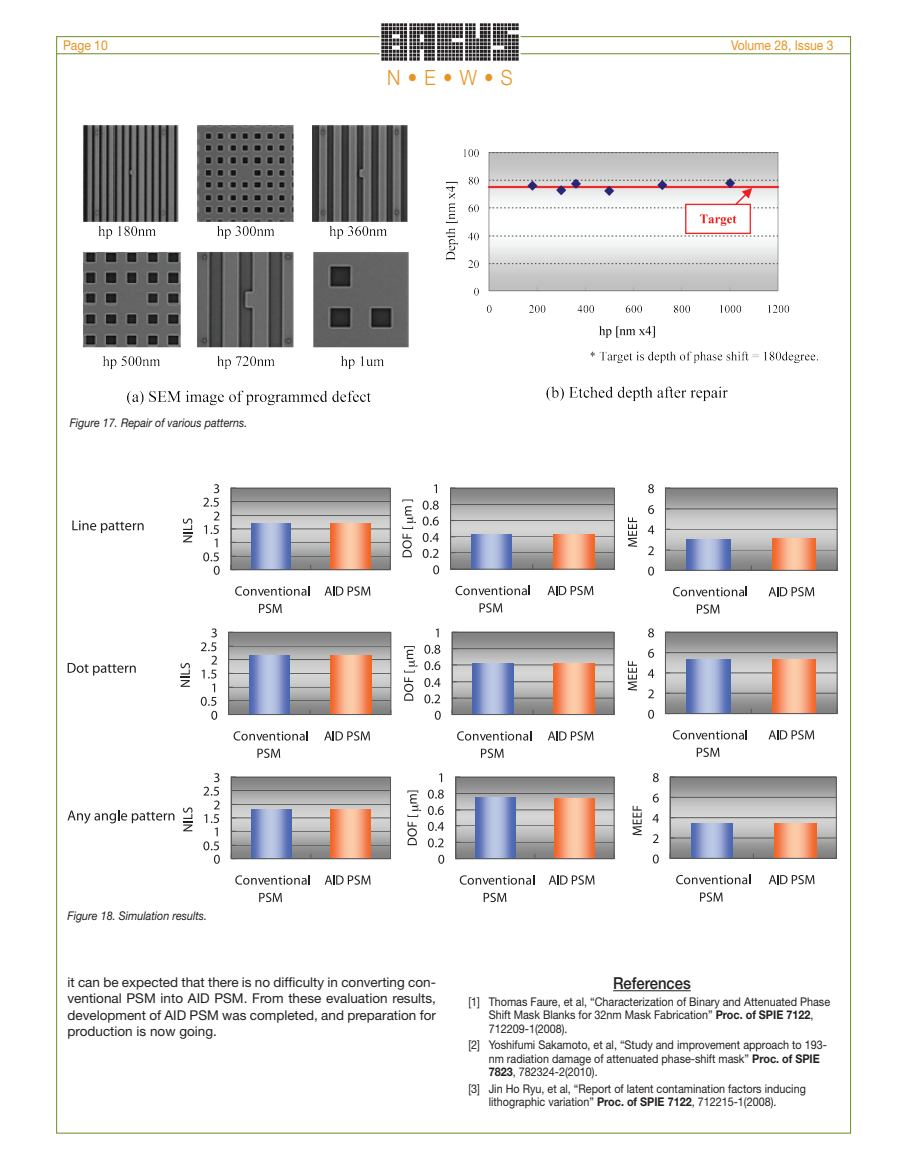
<style>
.page{position:relative;width:905px;height:1161px;background:#fff}
.page>*{position:absolute;margin:0;border:0;box-sizing:border-box;transform-origin:0 0}
.t1{font:300 21px "Helvetica Neue";color:#e99422;scale:.9 1}
.t2{font:500 16.5px "Helvetica Neue";color:#231f20;scale:.9 1}
.t3{font:13.5px/16.5px "Helvetica Neue";color:#231f20;text-align:justify}
.t4{font:13.5px "Helvetica Neue";color:#e99422;scale:.9 1}
.t5{font:12px/13.5px "Helvetica Neue";color:#231f20;scale:.9 1}
.t6{font:italic 12px "Helvetica Neue";color:#231f20;scale:.9 1}
.s1{font-weight:700}
</style>
<div class="page">
<svg style="left:72px;top:520px;width:72px;height:13px"></svg>
<svg style="left:68px;top:663px;width:68px;height:13px"></svg>
<svg style="left:67px;top:810px;width:107px;height:14px"></svg>
<svg style="left:231px;top:488px;width:159px;height:82px"></svg>
<svg style="left:203px;top:484px;width:17px;height:91px"></svg>
<svg style="left:235px;top:586px;width:74px;height:10px"></svg>
<svg style="left:259px;top:604px;width:23px;height:9px"></svg>
<svg style="left:324px;top:586px;width:46px;height:10px"></svg>
<svg style="left:183px;top:518px;width:9px;height:24px"></svg>
<svg style="left:450px;top:488px;width:164px;height:81px"></svg>
<svg style="left:433px;top:565px;width:6px;height:9px"></svg>
<svg style="left:422px;top:549px;width:16px;height:9px"></svg>
<svg style="left:422px;top:533px;width:17px;height:9px"></svg>
<svg style="left:422px;top:517px;width:17px;height:9px"></svg>
<svg style="left:422px;top:501px;width:16px;height:9px"></svg>
<svg style="left:434px;top:484px;width:3px;height:9px"></svg>
<svg style="left:455px;top:586px;width:75px;height:9px"></svg>
<svg style="left:479px;top:603px;width:23px;height:10px"></svg>
<svg style="left:547px;top:586px;width:46px;height:9px"></svg>
<svg style="left:402px;top:500px;width:14px;height:57px"></svg>
<svg style="left:665px;top:488px;width:172px;height:82px"></svg>
<svg style="left:648px;top:567px;width:6px;height:9px"></svg>
<svg style="left:648px;top:546px;width:5px;height:9px"></svg>
<svg style="left:647px;top:526px;width:7px;height:8px"></svg>
<svg style="left:648px;top:505px;width:6px;height:9px"></svg>
<svg style="left:648px;top:484px;width:6px;height:9px"></svg>
<svg style="left:673px;top:587px;width:74px;height:9px"></svg>
<svg style="left:696px;top:604px;width:23px;height:10px"></svg>
<svg style="left:768px;top:587px;width:46px;height:9px"></svg>
<svg style="left:628px;top:517px;width:9px;height:30px"></svg>
<svg style="left:228px;top:632px;width:163px;height:83px"></svg>
<svg style="left:201px;top:628px;width:16px;height:92px"></svg>
<svg style="left:233px;top:731px;width:75px;height:10px"></svg>
<svg style="left:257px;top:749px;width:23px;height:9px"></svg>
<svg style="left:324px;top:731px;width:46px;height:10px"></svg>
<svg style="left:180px;top:663px;width:10px;height:24px"></svg>
<svg style="left:452px;top:632px;width:162px;height:83px"></svg>
<svg style="left:435px;top:711px;width:6px;height:9px"></svg>
<svg style="left:424px;top:694px;width:16px;height:9px"></svg>
<svg style="left:424px;top:678px;width:16px;height:9px"></svg>
<svg style="left:424px;top:661px;width:16px;height:9px"></svg>
<svg style="left:424px;top:645px;width:16px;height:9px"></svg>
<svg style="left:457px;top:731px;width:74px;height:10px"></svg>
<svg style="left:481px;top:749px;width:22px;height:9px"></svg>
<svg style="left:548px;top:731px;width:45px;height:10px"></svg>
<svg style="left:404px;top:646px;width:13px;height:55px"></svg>
<svg style="left:665px;top:632px;width:172px;height:82px"></svg>
<svg style="left:648px;top:710px;width:6px;height:9px"></svg>
<svg style="left:648px;top:689px;width:5px;height:9px"></svg>
<svg style="left:647px;top:669px;width:7px;height:9px"></svg>
<svg style="left:648px;top:649px;width:6px;height:9px"></svg>
<svg style="left:648px;top:628px;width:6px;height:9px"></svg>
<svg style="left:673px;top:730px;width:74px;height:10px"></svg>
<svg style="left:696px;top:748px;width:23px;height:9px"></svg>
<svg style="left:768px;top:730px;width:46px;height:10px"></svg>
<svg style="left:628px;top:661px;width:9px;height:30px"></svg>
<svg style="left:670px;top:777px;width:166px;height:81px"></svg>
<svg style="left:652px;top:855px;width:6px;height:9px"></svg>
<svg style="left:653px;top:834px;width:5px;height:9px"></svg>
<svg style="left:652px;top:814px;width:7px;height:9px"></svg>
<svg style="left:652px;top:794px;width:6px;height:9px"></svg>
<svg style="left:653px;top:773px;width:5px;height:9px"></svg>
<svg style="left:676px;top:875px;width:74px;height:9px"></svg>
<svg style="left:700px;top:892px;width:22px;height:10px"></svg>
<svg style="left:768px;top:875px;width:46px;height:9px"></svg>
<svg style="left:632px;top:806px;width:9px;height:29px"></svg>
<svg style="left:455px;top:777px;width:159px;height:82px"></svg>
<svg style="left:438px;top:855px;width:6px;height:9px"></svg>
<svg style="left:428px;top:838px;width:15px;height:9px"></svg>
<svg style="left:428px;top:822px;width:16px;height:9px"></svg>
<svg style="left:428px;top:806px;width:16px;height:9px"></svg>
<svg style="left:428px;top:790px;width:16px;height:9px"></svg>
<svg style="left:439px;top:773px;width:3px;height:9px"></svg>
<svg style="left:460px;top:875px;width:74px;height:10px"></svg>
<svg style="left:483px;top:893px;width:23px;height:9px"></svg>
<svg style="left:548px;top:875px;width:46px;height:10px"></svg>
<svg style="left:407px;top:791px;width:14px;height:54px"></svg>
<svg style="left:231px;top:777px;width:159px;height:82px"></svg>
<svg style="left:203px;top:773px;width:17px;height:91px"></svg>
<svg style="left:235px;top:875px;width:75px;height:10px"></svg>
<svg style="left:259px;top:893px;width:23px;height:9px"></svg>
<svg style="left:325px;top:875px;width:45px;height:10px"></svg>
<svg style="left:183px;top:807px;width:9px;height:24px"></svg>
<hr style="left:613px;top:990px;width:77px;height:1px;background:#231f20">
<img style="left:83px;top:125px;width:735px;height:281px">
<hr style="left:56px;top:53px;width:794px;height:1px;background:#6d8d23">
<div style="left:380px;top:19px;width:140px;height:52px;background:#fff"></div>
<img style="left:382px;top:24px;width:137px;height:37px">
<p class="t4" style="left:63px;top:37px;width:51px">Page 10</p>
<p class="t4" style="left:731px;top:37px;width:115px">Volume 28, Issue 3</p>
<h1 class="t1" style="left:387px;top:64px;width:141px">N • E • W • S</h1>
<p class="t6" style="left:70px;top:416px;width:199px">Figure 17. Repair of various patterns.</p>
<p class="t6" style="left:67px;top:909px;width:157px">Figure 18. Simulation results.</p>
<p class="t3" style="left:67px;top:974px;width:370px">it can be expected that there is no difficulty in converting con&shy;ventional PSM into AID PSM. From these evaluation results, development of AID PSM was completed, and preparation for production is now going.</p>
<h2 class="t2" style="left:613px;top:973px;width:88px">References</h2>
<p class="t5" style="left:488px;top:994px;width:381px;text-indent:-20px">[1] Thomas Faure, et al, “Characterization of Binary and Attenuated Phase<br>Shift Mask Blanks for 32nm Mask Fabrication” <span class="s1">Proc. of SPIE 7122</span>,<br>712209-1(2008).</p>
<p class="t5" style="left:488px;top:1038px;width:377px;text-indent:-20px">[2] Yoshifumi Sakamoto, et al, “Study and improvement approach to 193- nm radiation damage of attenuated phase-shift mask” <span class="s1">Proc. of SPIE<br>7823</span>, 782324-2(2010).</p>
<p class="t5" style="left:488px;top:1082px;width:354px;text-indent:-20px">[3] Jin Ho Ryu, et al, “Report of latent contamination factors inducing lithographic variation” <span class="s1">Proc. of SPIE 7122</span>, 712215-1(2008).</p>
</div>
